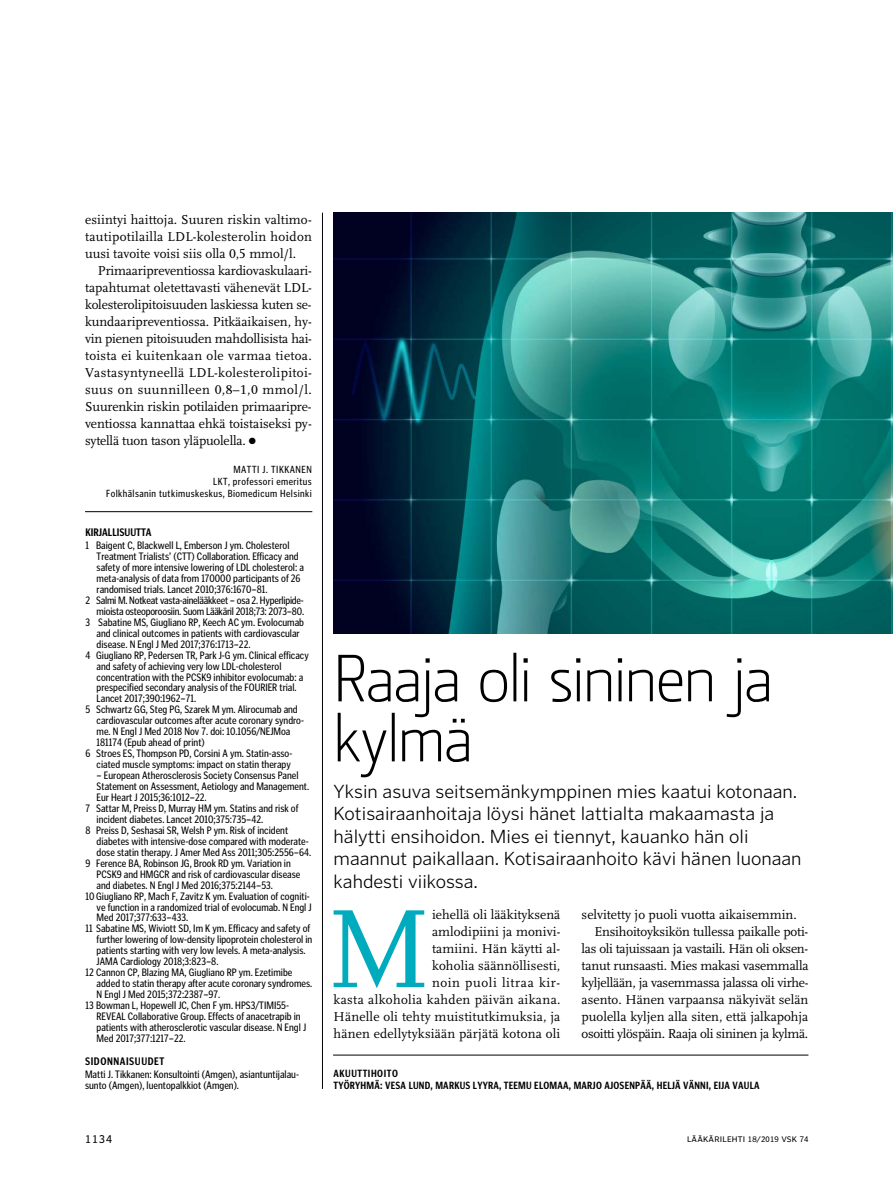
<style>
.page{position:relative;width:893px;height:1191px;background:#fff}
.page>*{position:absolute;margin:0;border:0;box-sizing:border-box;transform-origin:0 0}
.t1{font:116.25px "Scala LF";color:#00abbd}
.t2{font:300 67.5px/60px "Section";letter-spacing:-.02em;color:#000}
.t3{font:300 19.5px/22.5px "Poynter Gothic Text";color:#000}
.t4{font:13.5px/17px "Scala LF";color:#000;text-align:justify}
.t5{font:13.5px "Scala LF";letter-spacing:-.02em;color:#000}
.t6{font:13.5px "Scala LF";letter-spacing:-.025em;color:#000}
.t7{font:10.95px/10.9px "Poynter Gothic Text Cond";color:#000}
.t8{font:10.95px "Poynter Gothic Text Cond";letter-spacing:-.02em;color:#000}
.t9{font:700 10.95px "Poynter Gothic Text Cond";letter-spacing:.05em;color:#000}
.t10{font:10.5px/12px "Poynter Gothic Text Cond";letter-spacing:.04em;color:#000;text-align:right}
.t11{font:700 10.5px "Poynter Gothic Text Cond";letter-spacing:.02em;color:#000}
.t12{font:700 10.5px/12px "Poynter Gothic Text Cond";letter-spacing:.05em;color:#000}
.t13{font:10.5px "Poynter Agate Zero";color:#000}
.t14{font:7.5px "Poynter Agate Zero";letter-spacing:.03em;color:#000}
</style>
<div class="page">
<img style="left:333px;top:213px;width:560px;height:421px">
<hr style="left:322px;top:213px;width:1px;height:876px;background:#000">
<hr style="left:85px;top:511px;width:227px;height:1px;background:#000">
<hr style="left:333px;top:1054px;width:475px;height:1px;background:#000">
<p class="t4" style="left:85px;top:211px;width:228px">esiintyi haittoja. Suuren riskin valtimo&shy;tautipotilailla LDL-kolesterolin hoidon uusi tavoite voisi siis olla 0,5 mmol/l.</p>
<p class="t4" style="left:85px;top:262px;width:228px;text-indent:13px">Primaaripreventiossa kardiovaskulaari&shy;tapahtumat oletettavasti vähenevät LDL&shy;kolesterolipitoisuuden laskiessa kuten se&shy;kundaaripreventiossa. Pitkäaikaisen, hy&shy;vin pienen pitoisuuden mahdollisista hai&shy;toista ei kuitenkaan ole varmaa tietoa.<br>Vastasyntyneellä LDL-kolesterolipitoi&shy;suus on suunnilleen 0,8–1,0 mmol/l.<br>Suurenkin riskin potilaiden primaaripre&shy;ventiossa kannattaa ehkä toistaiseksi py&shy;sytellä tuon tason yläpuolella. ●</p>
<p class="t10" style="left:106px;top:464px;width:207px">Matti J. Tikkanen<br>LKT, professori emeritus<br>Folkhälsanin tutkimuskeskus, Biomedicum Helsinki</p>
<p class="t9" style="left:86px;top:526px;width:11px">KIRJALLISUUTTA</p>
<p class="t7" style="left:86px;top:540px;width:205px">1 Baigent C, Blackwell L, Emberson J ym. Cholesterol</p>
<p class="t7" style="left:97px;top:551px;width:203px">Treatment Trialists’ (CTT) Collaboration. Efficacy and</p>
<p class="t7" style="left:97px;top:562px;width:209px">safety of more intensive lowering of LDL cholesterol: a</p>
<p class="t7" style="left:97px;top:573px;width:206px">meta-analysis of data from 170000 participants of 26</p>
<p class="t7" style="left:97px;top:583px;width:173px">randomised trials. Lancet 2010;376:1670–81.</p>
<p class="t8" style="left:86px;top:593px;width:220px">2 Salmi M. Notkeat vasta-ainelääkkeet – osa 2. Hyperlipide-</p>
<p class="t8" style="left:97px;top:604px;width:209px">mioista osteoporoosiin. Suom Lääkäril 2018;73: 2073–80.</p>
<p class="t7" style="left:86px;top:616px;width:220px">3 Sabatine MS, Giugliano RP, Keech AC ym. Evolocumab</p>
<p class="t7" style="left:97px;top:627px;width:205px">and clinical outcomes in patients with cardiovascular</p>
<p class="t7" style="left:97px;top:638px;width:156px">disease. N Engl J Med 2017;376:1713–22.</p>
<p class="t7" style="left:86px;top:649px;width:225px">4 Giugliano RP, Pedersen TR, Park J-G ym. Clinical efficacy</p>
<p class="t7" style="left:97px;top:660px;width:186px">and safety of achieving very low LDL-cholesterol</p>
<p class="t7" style="left:97px;top:671px;width:208px">concentration with the PCSK9 inhibitor evolocumab: a</p>
<p class="t7" style="left:97px;top:682px;width:202px">prespecified secondary analysis of the FOURIER trial.</p>
<p class="t7" style="left:97px;top:693px;width:101px">Lancet 2017;390:1962–71.</p>
<p class="t7" style="left:86px;top:704px;width:214px">5 Schwartz GG, Steg PG, Szarek M ym. Alirocumab and</p>
<p class="t7" style="left:97px;top:715px;width:209px">cardiovascular outcomes after acute coronary syndro-</p>
<p class="t7" style="left:97px;top:726px;width:195px">me. N Engl J Med 2018 Nov 7. doi: 10.1056/NEJMoa</p>
<p class="t7" style="left:97px;top:737px;width:110px">181174 (Epub ahead of print)</p>
<p class="t7" style="left:86px;top:748px;width:208px">6 Stroes ES, Thompson PD, Corsini A ym. Statin-asso-</p>
<p class="t7" style="left:97px;top:759px;width:196px">ciated muscle symptoms: impact on statin therapy</p>
<p class="t7" style="left:97px;top:770px;width:204px">– European Atherosclerosis Society Consensus Panel</p>
<p class="t7" style="left:97px;top:781px;width:214px">Statement on Assessment, Aetiology and Management.</p>
<p class="t7" style="left:97px;top:792px;width:112px">Eur Heart J 2015;36:1012–22.</p>
<p class="t7" style="left:86px;top:802px;width:214px">7 Sattar M, Preiss D, Murray HM ym. Statins and risk of</p>
<p class="t7" style="left:97px;top:813px;width:168px">incident diabetes. Lancet 2010;375:735–42.</p>
<p class="t7" style="left:86px;top:824px;width:204px">8 Preiss D, Seshasai SR, Welsh P ym. Risk of incident</p>
<p class="t7" style="left:97px;top:835px;width:214px">diabetes with intensive-dose compared with moderate-</p>
<p class="t7" style="left:97px;top:846px;width:216px">dose statin therapy. J Amer Med Ass 2011;305:2556–64.</p>
<p class="t7" style="left:86px;top:857px;width:207px">9 Ference BA, Robinson JG, Brook RD ym. Variation in</p>
<p class="t7" style="left:97px;top:868px;width:205px">PCSK9 and HMGCR and risk of cardiovascular disease</p>
<p class="t7" style="left:97px;top:879px;width:178px">and diabetes. N Engl J Med 2016;375:2144–53.</p>
<p class="t7" style="left:86px;top:890px;width:226px">10 Giugliano RP, Mach F, Zavitz K ym. Evaluation of cogniti-</p>
<p class="t7" style="left:97px;top:901px;width:217px">ve function in a randomized trial of evolocumab. N Engl J</p>
<p class="t7" style="left:97px;top:912px;width:93px">Med 2017;377:633–433.</p>
<p class="t7" style="left:86px;top:923px;width:226px">11 Sabatine MS, Wiviott SD, Im K ym. Efficacy and safety of</p>
<p class="t7" style="left:97px;top:934px;width:217px">further lowering of low-density lipoprotein cholesterol in</p>
<p class="t7" style="left:97px;top:945px;width:211px">patients starting with very low levels. A meta-analysis.</p>
<p class="t7" style="left:97px;top:956px;width:123px">JAMA Cardiology 2018;3:823–8.</p>
<p class="t7" style="left:86px;top:967px;width:208px">12 Cannon CP, Blazing MA, Giugliano RP ym. Ezetimibe</p>
<p class="t7" style="left:97px;top:978px;width:217px">added to statin therapy after acute coronary syndromes.</p>
<p class="t7" style="left:97px;top:989px;width:125px">N Engl J Med 2015;372:2387–97.</p>
<p class="t7" style="left:86px;top:1000px;width:205px">13 Bowman L, Hopewell JC, Chen F ym. HPS3/TIMI55-</p>
<p class="t7" style="left:97px;top:1011px;width:206px">REVEAL Collaborative Group. Effects of anacetrapib in</p>
<p class="t7" style="left:97px;top:1021px;width:211px">patients with atherosclerotic vascular disease. N Engl J</p>
<p class="t7" style="left:97px;top:1032px;width:91px">Med 2017;377:1217–22.</p>
<p class="t9" style="left:85px;top:1054px;width:81px">SIDONNAISUUDET</p>
<p class="t7" style="left:85px;top:1068px;width:215px">Matti J. Tikkanen: Konsultointi (Amgen), asiantuntijalau&shy;sunto (Amgen), luentopalkkiot (Amgen).</p>
<p class="t12" style="left:334px;top:1067px;width:66px">AKUUTTIHOITO<br>TYÖRYHMÄ</p>
<h2 class="t2" style="left:333px;top:649px;width:441px">Raaja oli sininen ja kylmä</h2>
<p class="t3" style="left:334px;top:780px;width:469px">Yksin asuva seitsemänkymppinen mies kaatui kotonaan.<br>Kotisairaanhoitaja löysi hänet lattialta makaamasta ja hälytti ensihoidon. Mies ei tiennyt, kauanko hän oli maannut paikallaan. Kotisairaanhoito kävi hänen luonaan kahdesti viikossa.</p>
<p class="t4" style="left:334px;top:906px;width:228px;text-align:right">iehellä oli lääkityksenä<br>amlodipiini ja monivi-<br>tamiini. Hän käytti al-<br>koholia säännöllisesti,<br>noin puoli litraa kir-<br>kasta alkoholia kahden päivän aikana.<br>Hänelle oli tehty muistitutkimuksia, ja hänen edellytyksiään pärjätä kotona oli</p>
<p class="t4" style="left:582px;top:906px;width:217px">selvitetty jo puoli vuotta aikaisemmin.</p>
<h1 class="t1" style="left:327px;top:886px;width:106px">M</h1>
<p class="t4" style="left:594px;top:923px;width:215px">Ensihoitoyksikön tullessa paikalle poti-</p>
<p class="t5" style="left:582px;top:941px;width:228px">las oli tajuissaan ja vastaili. Hän oli oksen-</p>
<p class="t4" style="left:582px;top:957px;width:228px">tanut runsaasti. Mies makasi vasemmalla</p>
<p class="t5" style="left:582px;top:975px;width:228px">kyljellään, ja vasemmassa jalassa oli virhe-</p>
<p class="t4" style="left:582px;top:991px;width:228px">asento. Hänen varpaansa näkyivät selän</p>
<p class="t4" style="left:582px;top:1008px;width:228px">puolella kyljen alla siten, että jalkapohja</p>
<p class="t6" style="left:582px;top:1026px;width:228px">osoitti ylöspäin. Raaja oli sininen ja kylmä.</p>
<p class="t11" style="left:380px;top:1079px;width:70px">: VESA LUND, MARKUS</p>
<p class="t11" style="left:473px;top:1079px;width:11px">LYYRA</p>
<p class="t11" style="left:499px;top:1079px;width:17px">, TEEMU</p>
<p class="t11" style="left:534px;top:1079px;width:12px">ELOMAA</p>
<p class="t11" style="left:569px;top:1079px;width:19px">, MARJO</p>
<p class="t11" style="left:604px;top:1079px;width:12px">AJOSENPÄÄ</p>
<p class="t11" style="left:652px;top:1079px;width:17px">, HELJÄ</p>
<p class="t11" style="left:683px;top:1079px;width:12px">VÄNNI</p>
<p class="t11" style="left:709px;top:1079px;width:36px">, EIJA VAULA</p>
<p class="t13" style="left:85px;top:1132px;width:29px">1134</p>
<p class="t14" style="left:687px;top:1135px;width:123px">LÄÄKÄRILEHTI 18/2019 VSK 74</p>
</div>
